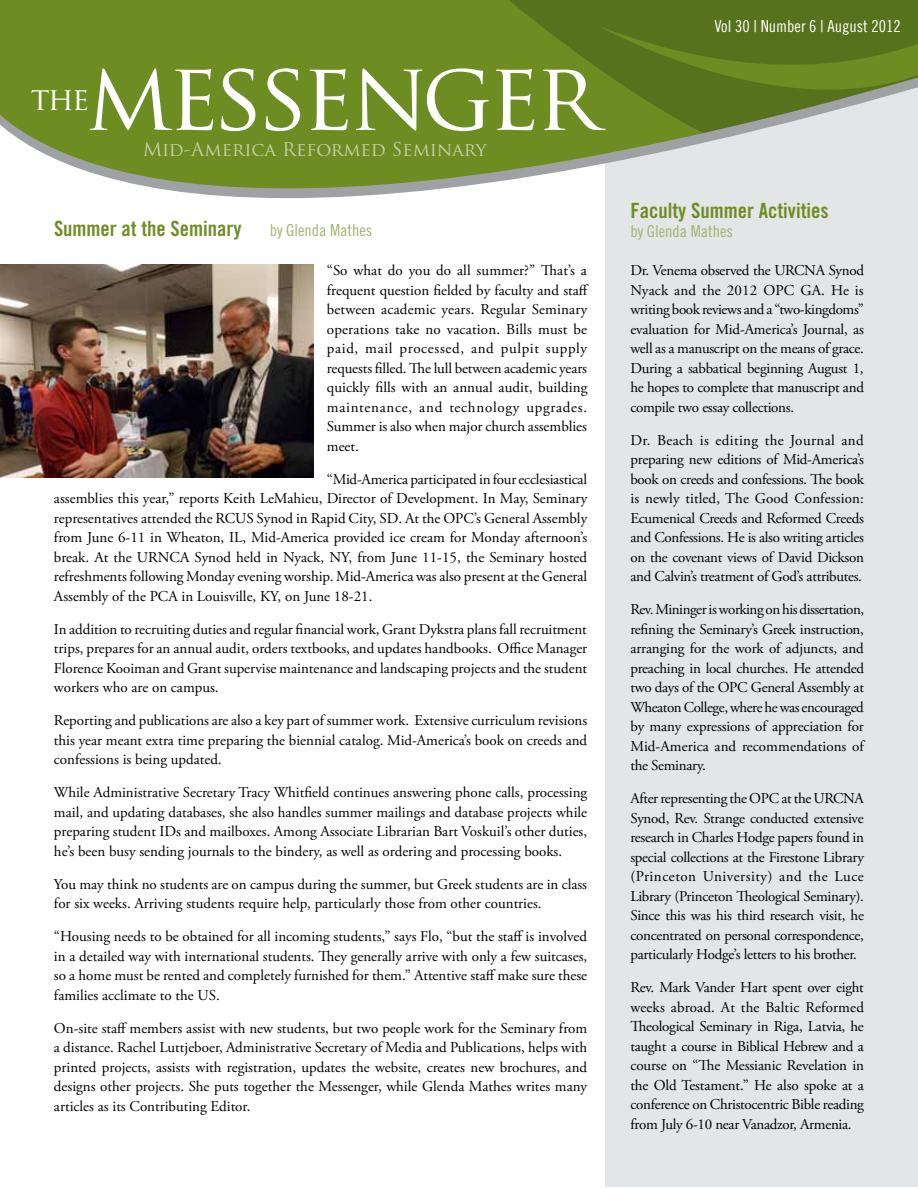
<style>
.page{position:relative;width:918px;height:1188px;background:#fff}
.page>*{position:absolute;margin:0;border:0;box-sizing:border-box;transform-origin:0 0}
.t1{font:94.05px "Trajan Pro";letter-spacing:-.05em;color:#fff}
.t2{font:30.9px "Trajan Pro";color:#fff}
.t3{font:21px "Trade Gothic LT Std Bd Cn 20";color:#6d8d23}
.t4{font:18.6px "Trajan Pro";color:#fff}
.t5{font:16.5px "Trade Gothic LT Std Cn 18";color:#a0b46f}
.t6{font:16.5px "Trade Gothic LT Std Cn 18";color:#fff}
.t7{font:15px/19.5px "Adobe Garamond Pro";color:#000;text-align:justify}
</style>
<div class="page">
<div style="left:605px;top:67px;width:313px;height:1120px;background:#e4e5e6"></div>
<img style="left:0;top:305px;width:313px;height:173px">
<svg style="left:0;top:291px;width:314px;height:14px;background:#817262"></svg>
<svg style="left:0;top:0;width:702px;height:291px;fill:#6d8d23"></svg>
<svg style="left:510px;top:0;width:408px;height:143px;background:#6f8837"></svg>
<h1 class="t1" style="left:86px;top:36px;width:515px">messenger</h1>
<h2 class="t2" style="left:31px;top:79px;width:60px">the</h2>
<p class="t4" style="left:143px;top:137px;width:345px">Mid-America Reformed Seminary</p>
<h3 class="t3" style="left:54px;top:216px;width:189px">Summer at the Seminary</h3>
<p class="t5" style="left:270px;top:221px;width:104px">by Glenda Mathes</p>
<p class="t7" style="left:327px;top:261px;width:264px;text-align:left">“So what do you do all summer?” That’s a frequent question fielded by faculty and staff between academic years. Regular Seminary operations take no vacation. Bills must be paid, mail processed, and pulpit supply requests filled. The lull between academic years quickly fills with an annual audit, building maintenance, and technology upgrades.<br>Summer is also when major church assemblies meet.</p>
<p class="t7" style="left:54px;top:470px;width:535px;text-indent:273px">“Mid-America participated in four ecclesiastical assemblies this year,” reports Keith LeMahieu, Director of Development. In May, Seminary representatives attended the RCUS Synod in Rapid City, SD. At the OPC’s General Assembly from June 6-11 in Wheaton, IL, Mid-America provided ice cream for Monday afternoon’s break. At the URNCA Synod held in Nyack, NY, from June 11-15, the Seminary hosted refreshments following Monday evening worship. Mid-America was also present at the General Assembly of the PCA in Louisville, KY, on June 18-21.</p>
<p class="t7" style="left:54px;top:620px;width:535px">In addition to recruiting duties and regular financial work, Grant Dykstra plans fall recruitment trips, prepares for an annual audit, orders textbooks, and updates handbooks. Office Manager Florence Kooiman and Grant supervise maintenance and landscaping projects and the student workers who are on campus.</p>
<p class="t7" style="left:54px;top:711px;width:535px">Reporting and publications are also a key part of summer work. Extensive curriculum revisions this year meant extra time preparing the biennial catalog. Mid-America’s book on creeds and confessions is being updated.</p>
<p class="t7" style="left:54px;top:783px;width:535px">While Administrative Secretary Tracy Whitfield continues answering phone calls, processing mail, and updating databases, she also handles summer mailings and database projects while preparing student IDs and mailboxes. Among Associate Librarian Bart Voskuil’s other duties, he’s been busy sending journals to the bindery, as well as ordering and processing books.</p>
<p class="t7" style="left:54px;top:875px;width:535px">You may think no students are on campus during the summer, but Greek students are in class for six weeks. Arriving students require help, particularly those from other countries.</p>
<p class="t7" style="left:54px;top:927px;width:535px">“Housing needs to be obtained for all incoming students,” says Flo, “but the staff is involved in a detailed way with international students. They generally arrive with only a few suitcases, so a home must be rented and completely furnished for them.” Attentive staff make sure these families acclimate to the US.</p>
<p class="t7" style="left:54px;top:1019px;width:535px">On-site staff members assist with new students, but two people work for the Seminary from a distance. Rachel Luttjeboer, Administrative Secretary of Media and Publications, helps with printed projects, assists with registration, updates the website, creates new brochures, and designs other projects. She puts together the Messenger, while Glenda Mathes writes many articles as its Contributing Editor.</p>
<p class="t6" style="left:715px;top:17px;width:188px">Vol 30 | Number 6 | August 2012</p>
<h3 class="t3" style="left:630px;top:197px;width:200px">Faculty Summer Activities</h3>
<p class="t5" style="left:630px;top:221px;width:104px">by Glenda Mathes</p>
<p class="t7" style="left:630px;top:261px;width:235px">Dr. Venema observed the URCNA Synod Nyack and the 2012 OPC GA. He is writing book reviews and a “two-kingdoms” evaluation for Mid-America’s Journal, as well as a manuscript on the means of grace.<br>During a sabbatical beginning August 1, he hopes to complete that manuscript and compile two essay collections.</p>
<p class="t7" style="left:630px;top:431px;width:235px">Dr. Beach is editing the Journal and preparing new editions of Mid-America’s book on creeds and confessions. The book is newly titled, The Good Confession:<br>Ecumenical Creeds and Reformed Creeds and Confessions. He is also writing articles on the covenant views of David Dickson and Calvin’s treatment of God’s attributes.</p>
<p class="t7" style="left:630px;top:600px;width:235px">Rev. Mininger is working on his dissertation, refining the Seminary’s Greek instruction, arranging for the work of adjuncts, and preaching in local churches. He attended two days of the OPC General Assembly at Wheaton College, where he was encouraged by many expressions of appreciation for Mid-America and recommendations of the Seminary.</p>
<p class="t7" style="left:630px;top:789px;width:235px">After representing the OPC at the URCNA Synod, Rev. Strange conducted extensive research in Charles Hodge papers found in special collections at the Firestone Library (Princeton University) and the Luce Library (Princeton Theological Seminary).<br>Since this was his third research visit, he concentrated on personal correspondence, particularly Hodge’s letters to his brother.</p>
<p class="t7" style="left:630px;top:978px;width:235px">Rev. Mark Vander Hart spent over eight weeks abroad. At the Baltic Reformed Theological Seminary in Riga, Latvia, he taught a course in Biblical Hebrew and a course on “The Messianic Revelation in the Old Testament.” He also spoke at a conference on Christocentric Bible reading from July 6-10 near Vanadzor, Armenia.</p>
</div>
